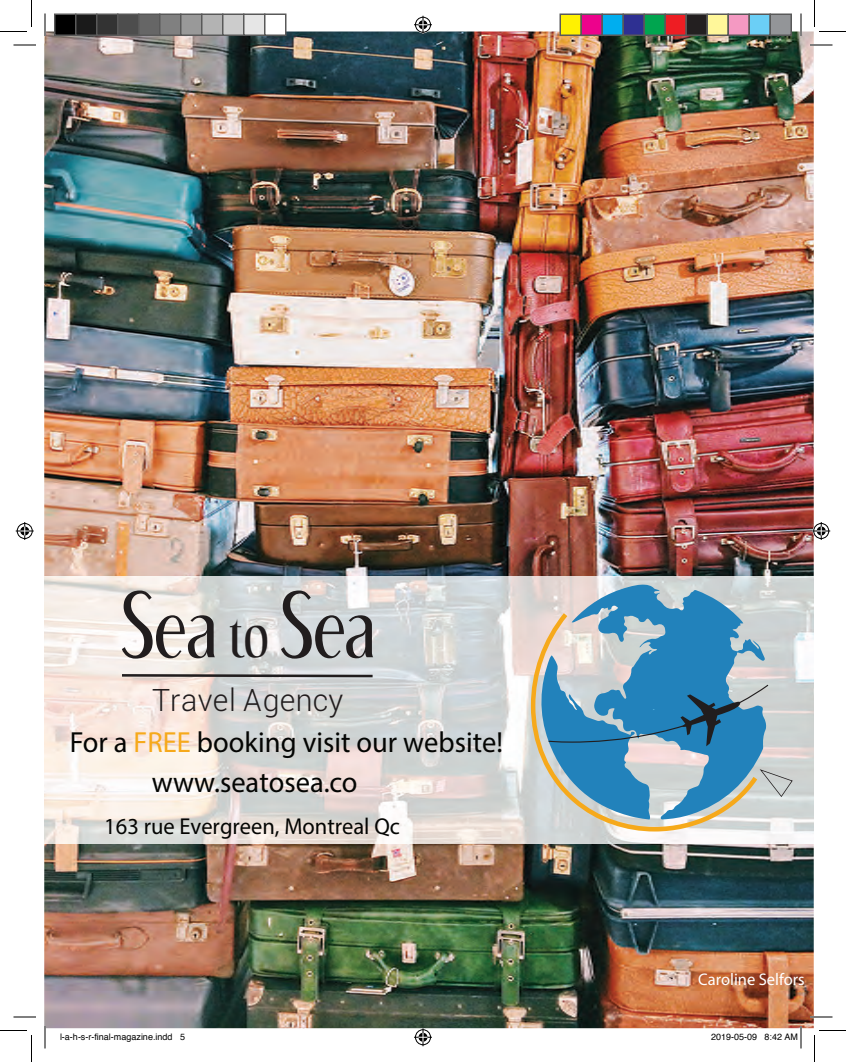
<style>
.page{position:relative;width:846px;height:1062px;background:#fff}
.page>*{position:absolute;margin:0;border:0;box-sizing:border-box;transform-origin:0 0}
.t1{font:61.2px "Dream Orphans";color:#211d1e}
.t2{font:300 30.9px "Roboto";letter-spacing:.01em;color:#211d1e}
.t3{font:29.1px/40.5px "Myriad Pro";color:#040503}
.t4{font:22.95px "Myriad Pro";color:#040503}
.t5{font:16.95px "Myriad Pro";color:#fff}
.t6{font:9px "Helvetica";color:#000}
.s1{font-size:78.15px}
.s2{font-size:45.9px}
.s3{color:#f6a91b}
</style>
<div class="page">
<img style="left:44px;top:32px;width:770px;height:996px">
<img style="left:44px;top:576px;width:770px;height:267px">
<svg style="left:531px;top:613px;width:226px;height:219px;background:#ded1b6"></svg>
<svg style="left:766px;top:769px;width:27px;height:28px"></svg>
<svg style="left:538px;top:584px;width:228px;height:236px;background:#89b0c5"></svg>
<svg style="left:549px;top:685px;width:219px;height:61px;background:#438ab4"></svg>
<svg style="left:122px;top:674px;width:251px;height:3px"></svg>
<hr style="left:810px;top:44px;width:22px;height:2px;background:#fff">
<hr style="left:810px;top:1016px;width:22px;height:2px;background:#fff">
<hr style="left:44px;top:14px;width:2px;height:22px;background:#fff">
<hr style="left:44px;top:1026px;width:2px;height:22px;background:#fff">
<hr style="left:800px;top:14px;width:2px;height:22px;background:#fff">
<svg style="left:14px;top:45px;width:22px;height:1px"></svg>
<svg style="left:810px;top:45px;width:22px;height:1px"></svg>
<svg style="left:14px;top:1017px;width:22px;height:1px"></svg>
<svg style="left:810px;top:1017px;width:22px;height:1px"></svg>
<svg style="left:45px;top:14px;width:1px;height:22px"></svg>
<svg style="left:45px;top:1026px;width:1px;height:22px"></svg>
<svg style="left:801px;top:14px;width:1px;height:22px"></svg>
<svg style="left:0;top:0;width:32px;height:32px"></svg>
<svg style="left:0;top:1030px;width:32px;height:32px"></svg>
<svg style="left:814px;top:0;width:32px;height:32px"></svg>
<svg style="left:814px;top:1030px;width:32px;height:32px"></svg>
<svg style="left:414px;top:16px;width:18px;height:18px"></svg>
<svg style="left:414px;top:1028px;width:18px;height:18px"></svg>
<svg style="left:16px;top:522px;width:18px;height:18px"></svg>
<svg style="left:812px;top:522px;width:18px;height:18px"></svg>
<div style="left:55px;top:14px;width:21px;height:21px;background:#000"></div>
<div style="left:54px;top:14px;width:22px;height:22px;border:2px solid #595959"></div>
<div style="left:76px;top:14px;width:21px;height:21px;background:#1a1a1a"></div>
<div style="left:75px;top:14px;width:23px;height:22px;border:2px solid #595959"></div>
<div style="left:97px;top:14px;width:21px;height:21px;background:#333"></div>
<div style="left:96px;top:14px;width:22px;height:22px;border:2px solid #595959"></div>
<div style="left:118px;top:14px;width:21px;height:21px;background:#4d4d4d"></div>
<div style="left:117px;top:14px;width:23px;height:22px;border:2px solid #595959"></div>
<div style="left:139px;top:14px;width:21px;height:21px;background:#666"></div>
<div style="left:138px;top:14px;width:22px;height:22px;border:2px solid #595959"></div>
<div style="left:160px;top:14px;width:21px;height:21px;background:#808080"></div>
<div style="left:159px;top:14px;width:23px;height:22px;border:2px solid #595959"></div>
<div style="left:181px;top:14px;width:21px;height:21px;background:#999"></div>
<div style="left:180px;top:14px;width:22px;height:22px;border:2px solid #595959"></div>
<div style="left:202px;top:14px;width:21px;height:21px;background:#b3b3b3"></div>
<div style="left:201px;top:14px;width:23px;height:22px;border:2px solid #595959"></div>
<div style="left:223px;top:14px;width:21px;height:21px;background:#ccc"></div>
<div style="left:222px;top:14px;width:22px;height:22px;border:2px solid #595959"></div>
<div style="left:244px;top:14px;width:21px;height:21px;background:#e6e6e6"></div>
<div style="left:243px;top:14px;width:23px;height:22px;border:2px solid #595959"></div>
<div style="left:265px;top:14px;width:21px;height:21px;background:#fff"></div>
<div style="left:264px;top:14px;width:22px;height:22px;border:2px solid #595959"></div>
<div style="left:560px;top:14px;width:21px;height:21px;background:#fff101"></div>
<div style="left:560px;top:14px;width:22px;height:22px;border:2px solid #595959"></div>
<div style="left:581px;top:14px;width:21px;height:21px;background:#ed028c"></div>
<div style="left:580px;top:14px;width:23px;height:22px;border:2px solid #595959"></div>
<div style="left:602px;top:14px;width:21px;height:21px;background:#00aeef"></div>
<div style="left:602px;top:14px;width:22px;height:22px;border:2px solid #595959"></div>
<div style="left:623px;top:14px;width:21px;height:21px;background:#2e3092"></div>
<div style="left:622px;top:14px;width:23px;height:22px;border:2px solid #595959"></div>
<div style="left:644px;top:14px;width:21px;height:21px;background:#00a54f"></div>
<div style="left:644px;top:14px;width:22px;height:22px;border:2px solid #595959"></div>
<div style="left:665px;top:14px;width:21px;height:21px;background:#ee1d23"></div>
<div style="left:664px;top:14px;width:23px;height:22px;border:2px solid #595959"></div>
<div style="left:686px;top:14px;width:21px;height:21px;background:#231f20"></div>
<div style="left:686px;top:14px;width:22px;height:22px;border:2px solid #595959"></div>
<div style="left:707px;top:14px;width:21px;height:21px;background:#fff79a"></div>
<div style="left:706px;top:14px;width:23px;height:22px;border:2px solid #595959"></div>
<div style="left:728px;top:14px;width:21px;height:21px;background:#f499c2"></div>
<div style="left:728px;top:14px;width:22px;height:22px;border:2px solid #595959"></div>
<div style="left:749px;top:14px;width:21px;height:21px;background:#6bcff6"></div>
<div style="left:748px;top:14px;width:23px;height:22px;border:2px solid #595959"></div>
<div style="left:770px;top:14px;width:21px;height:21px;background:#939598"></div>
<div style="left:770px;top:14px;width:22px;height:22px;border:2px solid #595959"></div>
<svg style="left:764px;top:1026px;width:38px;height:22px"></svg>
<h1 class="t1" style="left:120px;top:595px;width:255px"><span class="s1">S</span>EA <span class="s2">TO</span> <span class="s1">S</span>EA</h1>
<p class="t2" style="left:152px;top:679px;width:193px">Travel Agency</p>
<p class="t3" style="left:152px;top:721px;width:353px;text-indent:-82px">For a <span class="s3">FREE</span> booking visit our website! www.seatosea.co</p>
<p class="t4" style="left:104px;top:813px;width:297px">163 rue Evergreen, Montreal Qc</p>
<p class="t5" style="left:698px;top:969px;width:108px">Caroline Selfors</p>
<p class="t6" style="left:60px;top:1029px;width:127px">l-a-h-s-r-final-magazine.indd 5</p>
<p class="t6" style="left:711px;top:1029px;width:89px">2019-05-09 8:42 AM</p>
</div>
